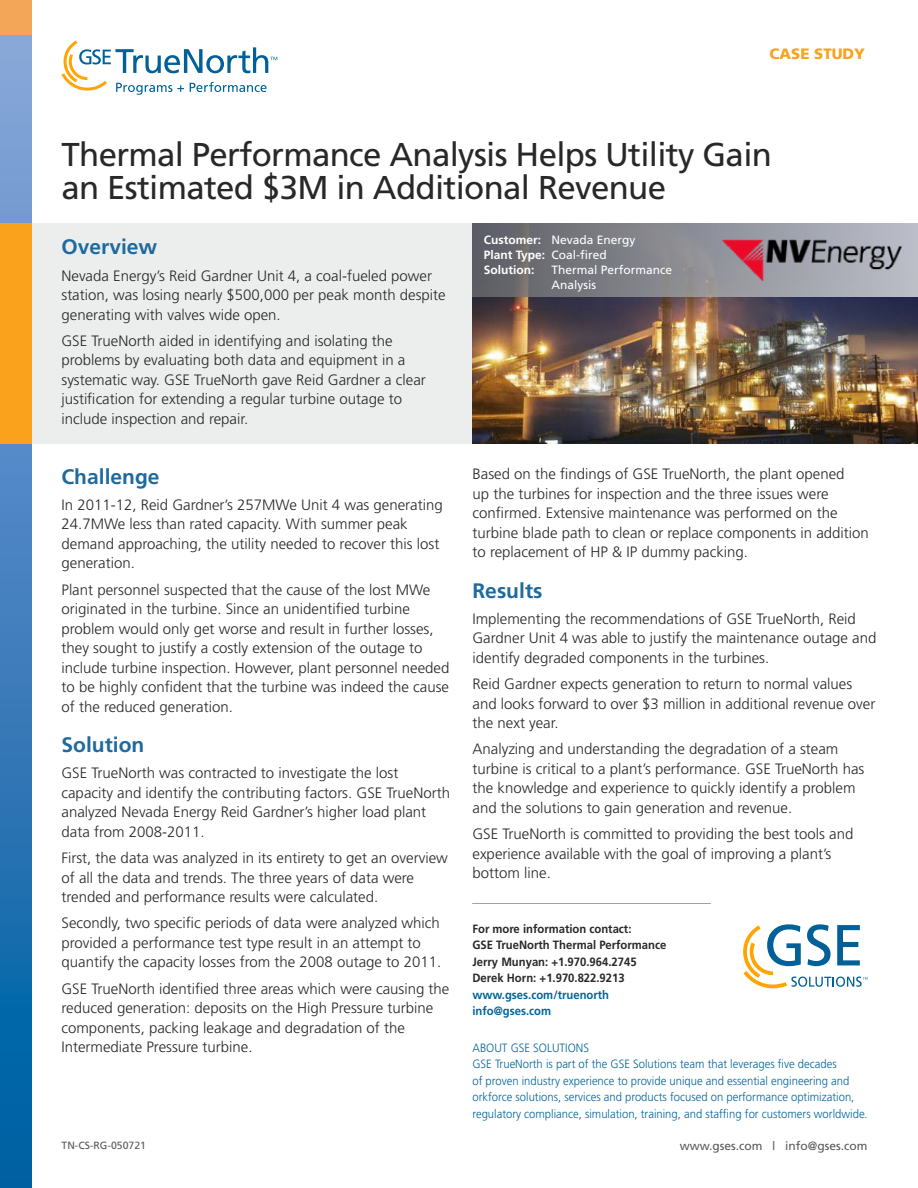
<style>
.page{position:relative;width:918px;height:1188px;background:#fff}
.page>*{position:absolute;margin:0;border:0;box-sizing:border-box;transform-origin:0 0}
.t1{font:33px/33px "Frutiger";letter-spacing:-.02em;color:#292829}
.t2{font:700 21px "Frutiger";color:#1e6a9e}
.t3{font:300 15px/19.5px "Frutiger";color:#292829}
.t4{font:900 15px "Frutiger";color:#faa21b}
.t5{font:300 12px/16.5px "Frutiger";color:#00659b;scale:.94 1}
.t6{font:700 12px/16.5px "Frutiger";color:#292829;scale:.94 1}
.t7{font:700 12px/15px "Frutiger";color:#fff}
.t8{font:700 12px/16.5px "Frutiger";color:#00659b;scale:.94 1}
.t9{font:12px "Frutiger";color:#58595b}
.t10{font:12px/15px "Frutiger";color:#fff}
.t11{font:10.5px "Frutiger";color:#58595b}
.s1{font-weight:400}
</style>
<div class="page">
<div style="left:31px;top:224px;width:469px;height:220px;background:#ebecec"></div>
<svg style="left:62px;top:41px;width:215px;height:54px"></svg>
<svg style="left:0;top:34px;width:31px;height:1154px;background:#397dba"></svg>
<div style="left:0;top:0;width:31px;height:34px;background:#f3a558"></div>
<div style="left:0;top:224px;width:31px;height:220px;background:#faa21b"></div>
<img style="left:472px;top:296px;width:446px;height:148px">
<svg style="left:743px;top:924px;width:124px;height:64px"></svg>
<div style="left:472px;top:224px;width:446px;height:72px;background:linear-gradient(to right,#5f5f64,#bdbfc8)"></div>
<hr style="left:472px;top:903px;width:239px;height:1px;background:#939598">
<img style="left:723px;top:239px;width:178px;height:41px">
<p class="t4" style="left:770px;top:45px;width:97px">CASE STUDY</p>
<h1 class="t1" style="left:62px;top:138px;width:712px">Thermal Performance Analysis Helps Utility Gain an Estimated $3M in Additional Revenue</h1>
<h2 class="t2" style="left:62px;top:235px;width:97px">Overview</h2>
<p class="t3" style="left:62px;top:266px;width:386px">Nevada Energy’s Reid Gardner Unit 4, a coal-fueled power station, was losing nearly $500,000 per peak month despite generating with valves wide open.</p>
<p class="t3" style="left:62px;top:331px;width:366px">GSE TrueNorth aided in identifying and isolating the problems by evaluating both data and equipment in a systematic way. GSE TrueNorth gave Reid Gardner a clear justification for extending a regular turbine outage to include inspection and repair.</p>
<h2 class="t2" style="left:62px;top:464px;width:100px">Challenge</h2>
<p class="t3" style="left:62px;top:495px;width:383px">In 2011-12, Reid Gardner’s 257MWe Unit 4 was generating 24.7MWe less than rated capacity. With summer peak demand approaching, the utility needed to recover this lost generation.</p>
<p class="t3" style="left:62px;top:580px;width:389px">Plant personnel suspected that the cause of the lost MWe originated in the turbine. Since an unidentified turbine problem would only get worse and result in further losses, they sought to justify a costly extension of the outage to include turbine inspection. However, plant personnel needed to be highly confident that the turbine was indeed the cause of the reduced generation.</p>
<h2 class="t2" style="left:62px;top:732px;width:84px">Solution</h2>
<p class="t3" style="left:62px;top:763px;width:390px">GSE TrueNorth was contracted to investigate the lost capacity and identify the contributing factors. GSE TrueNorth analyzed Nevada Energy Reid Gardner’s higher load plant data from 2008-2011.</p>
<p class="t3" style="left:62px;top:848px;width:388px">First, the data was analyzed in its entirety to get an overview of all the data and trends. The three years of data were trended and performance results were calculated.</p>
<p class="t3" style="left:62px;top:913px;width:381px">Secondly, two specific periods of data were analyzed which provided a performance test type result in an attempt to quantify the capacity losses from the 2008 outage to 2011.</p>
<p class="t3" style="left:62px;top:979px;width:389px">GSE TrueNorth identified three areas which were causing the reduced generation: deposits on the High Pressure turbine components, packing leakage and degradation of the Intermediate Pressure turbine.</p>
<p class="t7" style="left:484px;top:232px;width:153px">Customer: <span class="s1">Nevada Energy<br></span>Plant Type: <span class="s1">Coal-fired<br></span>Solution:</p>
<p class="t10" style="left:551px;top:262px;width:122px">Thermal Performance<br>Analysis</p>
<p class="t3" style="left:473px;top:464px;width:398px">Based on the findings of GSE TrueNorth, the plant opened<br>up the turbines for inspection and the three issues were confirmed. Extensive maintenance was performed on the turbine blade path to clean or replace components in addition to replacement of HP &amp; IP dummy packing.</p>
<h2 class="t2" style="left:472px;top:578px;width:71px">Results</h2>
<p class="t3" style="left:472px;top:609px;width:405px">Implementing the recommendations of GSE TrueNorth, Reid<br>Gardner Unit 4 was able to justify the maintenance outage and identify degraded components in the turbines.</p>
<p class="t3" style="left:472px;top:674px;width:404px">Reid Gardner expects generation to return to normal values and looks forward to over $3 million in additional revenue over the next year.</p>
<p class="t3" style="left:472px;top:739px;width:393px">Analyzing and understanding the degradation of a steam turbine is critical to a plant’s performance. GSE TrueNorth has the knowledge and experience to quickly identify a problem and the solutions to gain generation and revenue.</p>
<p class="t3" style="left:472px;top:824px;width:382px">GSE TrueNorth is committed to providing the best tools and experience available with the goal of improving a plant’s bottom line.</p>
<p class="t6" style="left:472px;top:920px;width:208px">For more information contact:<br>GSE TrueNorth Thermal Performance<br>Jerry Munyan: +1.970.964.2745<br>Derek Horn: +1.970.822.9213</p>
<p class="t8" style="left:472px;top:986px;width:147px">www.gses.com/truenorth info@gses.com</p>
<p class="t5" style="left:472px;top:1040px;width:422px">ABOUT GSE SOLUTIONS<br>GSE TrueNorth is part of the GSE Solutions team that leverages five decades<br>of proven industry experience to provide unique and essential engineering and orkforce solutions, services and products focused on performance optimization, regulatory compliance, simulation, training, and staffing for customers worldwide.</p>
<p class="t11" style="left:62px;top:1139px;width:86px">TN-CS-RG-050721</p>
<p class="t9" style="left:680px;top:1139px;width:189px">www.gses.com | info@gses.com</p>
</div>
